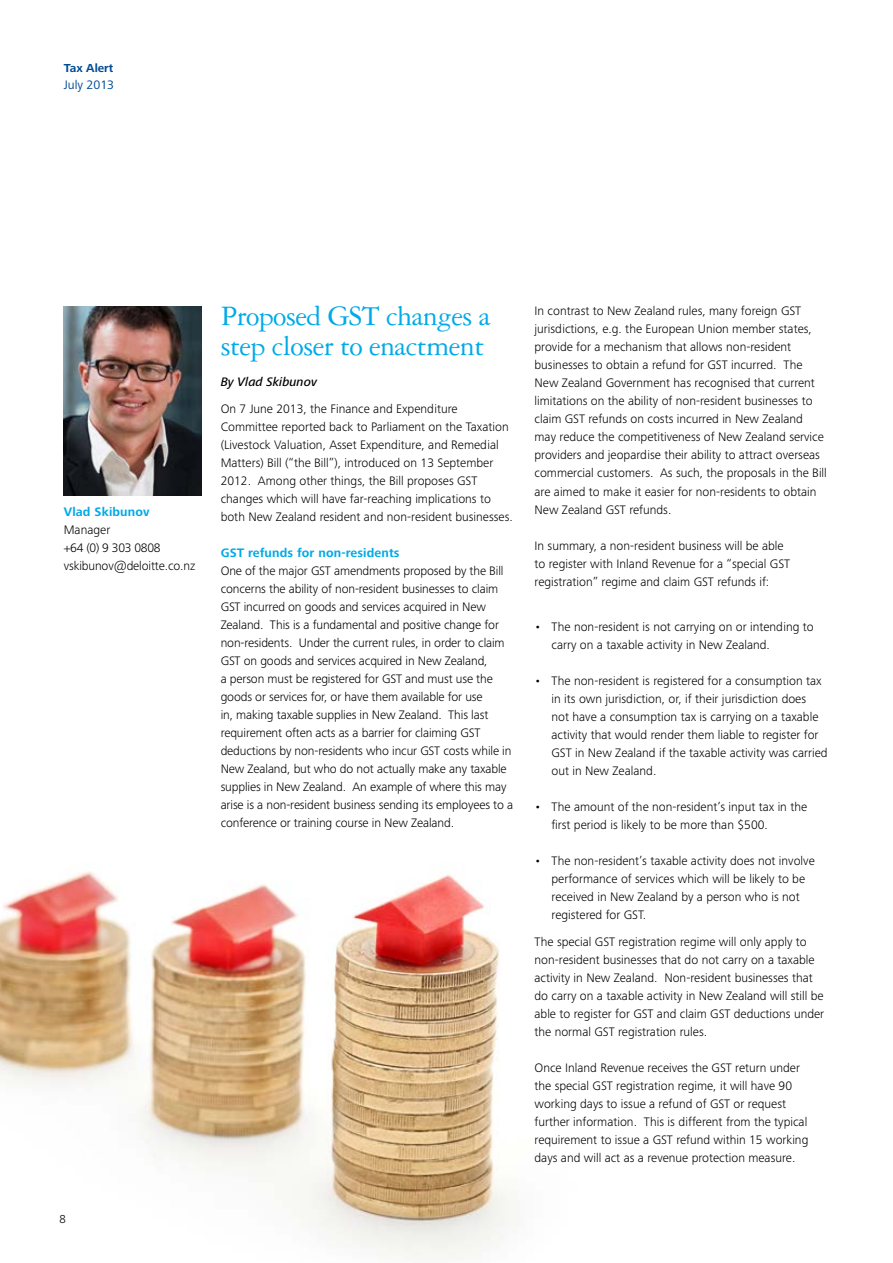
<style>
.page{position:relative;width:893px;height:1263px;background:#fff}
.page>*{position:absolute;margin:0;border:0;box-sizing:border-box;transform-origin:0 0}
.t1{font:30px/30px "Garamond 3 LT Std";letter-spacing:-.02em;color:#00aae7}
.t2{font:300 12.75px/18px "Frutiger Next Pro";color:#000}
.t3{font:700 12.75px "Frutiger Next Pro";letter-spacing:.01em;color:#00aae7}
.t4{font:italic 500 12.75px "Frutiger Next Pro";color:#000}
.t5{font:12.75px "Frutiger Next Pro";color:#004a94}
.t6{font:700 12px "Frutiger Next Pro";color:#004a94}
.t7{font:300 12px "Frutiger Next Pro";color:#000}
</style>
<div class="page">
<img style="left:0;top:871px;width:517px;height:390px">
<img style="left:64px;top:306px;width:138px;height:190px">
<p class="t6" style="left:64px;top:62px;width:51px">Tax Alert</p>
<p class="t5" style="left:64px;top:77px;width:52px">July 2013</p>
<p class="t3" style="left:64px;top:504px;width:87px">Vlad Skibunov</p>
<p class="t2" style="left:64px;top:521px;width:133px">Manager<br>+64 (0) 9 303 0808 vskibunov@deloitte.co.nz</p>
<p class="t7" style="left:60px;top:1212px;width:8px">8</p>
<h1 class="t1" style="left:221px;top:302px;width:271px">Proposed GST changes a step closer to enactment</h1>
<p class="t4" style="left:221px;top:375px;width:98px">By Vlad Skibunov</p>
<p class="t2" style="left:221px;top:399px;width:294px">On 7 June 2013, the Finance and Expenditure Committee reported back to Parliament on the Taxation (Livestock Valuation, Asset Expenditure, and Remedial Matters) Bill (“the Bill”), introduced on 13 September 2012. Among other things, the Bill proposes GST changes which will have far-reaching implications to both New Zealand resident and non-resident businesses.</p>
<p class="t3" style="left:221px;top:545px;width:180px">GST refunds for non-residents</p>
<p class="t2" style="left:221px;top:561px;width:294px">One of the major GST amendments proposed by the Bill concerns the ability of non-resident businesses to claim GST incurred on goods and services acquired in New Zealand. This is a fundamental and positive change for non-residents. Under the current rules, in order to claim GST on goods and services acquired in New Zealand,<br>a person must be registered for GST and must use the goods or services for, or have them available for use<br>in, making taxable supplies in New Zealand. This last requirement often acts as a barrier for claiming GST deductions by non-residents who incur GST costs while in New Zealand, but who do not actually make any taxable supplies in New Zealand. An example of where this may arise is a non-resident business sending its employees to a conference or training course in New Zealand.</p>
<p class="t2" style="left:534px;top:302px;width:294px">In contrast to New Zealand rules, many foreign GST jurisdictions, e.g. the European Union member states, provide for a mechanism that allows non-resident businesses to obtain a refund for GST incurred. The New Zealand Government has recognised that current limitations on the ability of non-resident businesses to claim GST refunds on costs incurred in New Zealand may reduce the competitiveness of New Zealand service providers and jeopardise their ability to attract overseas commercial customers. As such, the proposals in the Bill are aimed to make it easier for non-residents to obtain New Zealand GST refunds.</p>
<p class="t2" style="left:534px;top:536px;width:257px">In summary, a non-resident business will be able to register with Inland Revenue for a “special GST registration” regime and claim GST refunds if:</p>
<p class="t2" style="left:551px;top:617px;width:264px;text-indent:-17px">• The non-resident is not carrying on or intending to carry on a taxable activity in New Zealand.</p>
<p class="t2" style="left:551px;top:671px;width:278px;text-indent:-17px">• The non-resident is registered for a consumption tax in its own jurisdiction, or, if their jurisdiction does<br>not have a consumption tax is carrying on a taxable activity that would render them liable to register for GST in New Zealand if the taxable activity was carried out in New Zealand.</p>
<p class="t2" style="left:551px;top:797px;width:257px;text-indent:-17px">• The amount of the non-resident’s input tax in the first period is likely to be more than $500.</p>
<p class="t2" style="left:551px;top:851px;width:265px;text-indent:-17px">• The non-resident’s taxable activity does not involve performance of services which will be likely to be received in New Zealand by a person who is not registered for GST.</p>
<p class="t2" style="left:534px;top:932px;width:291px">The special GST registration regime will only apply to non-resident businesses that do not carry on a taxable activity in New Zealand. Non-resident businesses that do carry on a taxable activity in New Zealand will still be able to register for GST and claim GST deductions under the normal GST registration rules.</p>
<p class="t2" style="left:534px;top:1058px;width:275px">Once Inland Revenue receives the GST return under the special GST registration regime, it will have 90 working days to issue a refund of GST or request further information. This is different from the typical requirement to issue a GST refund within 15 working days and will act as a revenue protection measure.</p>
</div>
